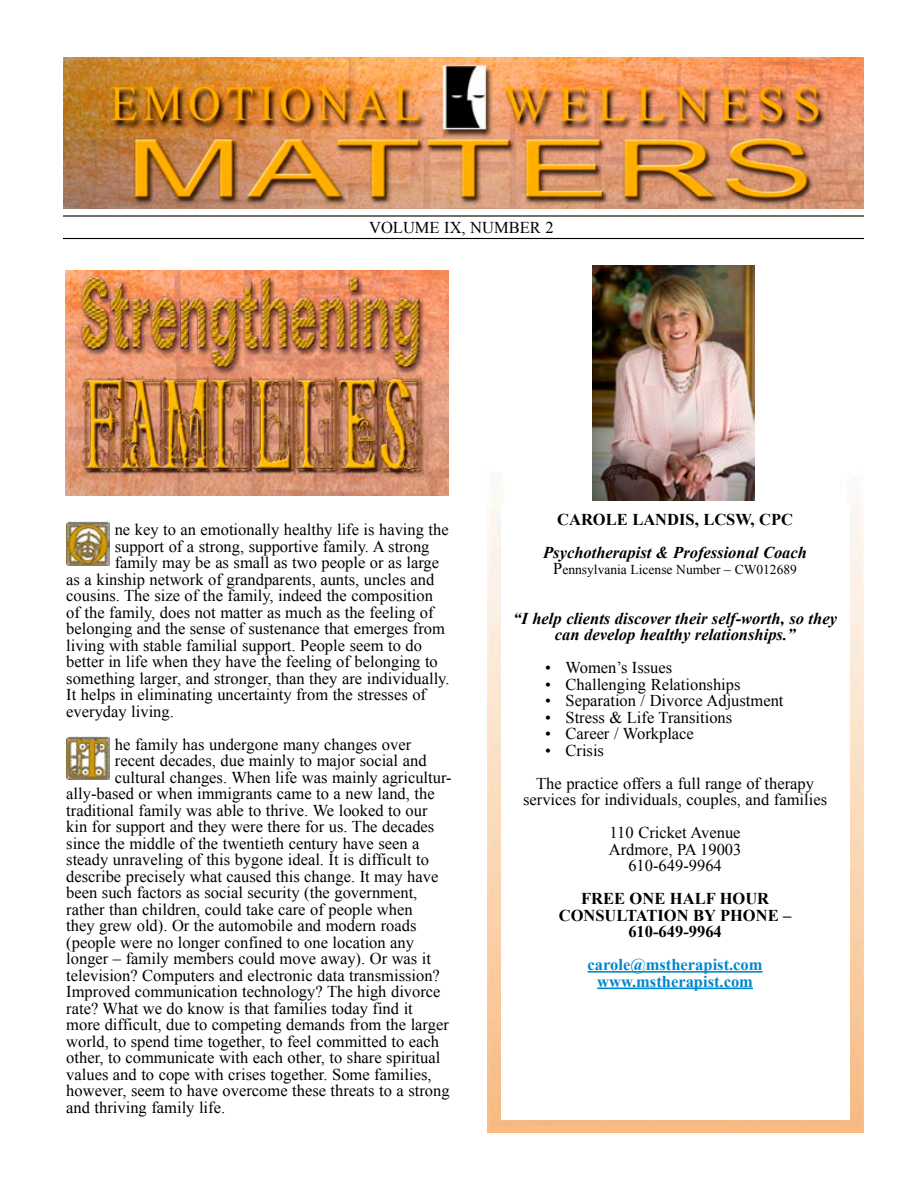
<style>
.page{position:relative;width:918px;height:1188px;background:#fff}
.page>*{position:absolute;margin:0;border:0;box-sizing:border-box;transform-origin:0 0}
.t1{font:16.5px/33px "Times New Roman";color:#000;text-align:center}
.t2{font:italic 700 16.5px/16.5px "Times New Roman";color:#000;text-align:center}
.t3{font:700 16.5px/16.5px "Times New Roman";color:#000;text-align:center}
.t4{font:700 16.5px/16.5px "Times New Roman";color:#0087cc;text-align:center}
.t5{font:13.5px "Times New Roman";color:#000}
.s1{font-size:16.5px}
</style>
<div class="page">
<div style="left:488px;top:466px;width:376px;height:666px;background:linear-gradient(to bottom,#fffefe,#ffba7e)"></div>
<img style="left:490px;top:466px;width:371px;height:661px">
<img style="left:63px;top:57px;width:801px;height:152px">
<hr style="left:63px;top:215px;width:801px;height:2px;background:#000">
<hr style="left:63px;top:238px;width:801px;height:1px;background:#000">
<img style="left:66px;top:270px;width:382px;height:225px">
<div style="left:65px;top:522px;width:45px;height:46px;background:linear-gradient(to right,#fff,#fff)"></div>
<img style="left:66px;top:522px;width:43px;height:43px">
<img style="left:66px;top:737px;width:43px;height:43px">
<div style="left:501px;top:503px;width:348px;height:616px;background:#fff"></div>
<hr style="left:588px;top:971px;width:175px;height:2px;background:#0087cc">
<hr style="left:597px;top:988px;width:156px;height:1px;background:#0087cc">
<img style="left:592px;top:266px;width:162px;height:234px">
<p class="t1" style="left:369px;top:211px;width:186px">VOLUME IX, NUMBER 2</p>
<p class="t1" style="left:115px;top:513px;width:336px">ne key to an emotionally healthy life is having the</p>
<p class="t1" style="left:115px;top:529px;width:316px">support of a strong, supportive family. A strong</p>
<p class="t1" style="left:115px;top:546px;width:326px">family may be as small as two people or as large</p>
<p class="t1" style="left:66px;top:562px;width:370px">as a kinship network of grandparents, aunts, uncles and</p>
<p class="t1" style="left:66px;top:579px;width:368px">cousins. The size of the family, indeed the composition</p>
<p class="t1" style="left:66px;top:595px;width:369px">of the family, does not matter as much as the feeling of</p>
<p class="t1" style="left:66px;top:612px;width:380px">belonging and the sense of sustenance that emerges from</p>
<p class="t1" style="left:66px;top:628px;width:357px">living with stable familial support. People seem to do</p>
<p class="t1" style="left:66px;top:645px;width:373px">better in life when they have the feeling of belonging to</p>
<p class="t1" style="left:66px;top:661px;width:385px">something larger, and stronger, than they are individually.</p>
<p class="t1" style="left:66px;top:678px;width:361px">It helps in eliminating uncertainty from the stresses of</p>
<p class="t1" style="left:66px;top:694px;width:109px">everyday living.</p>
<p class="t1" style="left:115px;top:727px;width:298px">he family has undergone many changes over</p>
<p class="t1" style="left:115px;top:744px;width:313px">recent decades, due mainly to major social and</p>
<p class="t1" style="left:115px;top:760px;width:338px">cultural changes. When life was mainly agricultur-</p>
<p class="t1" style="left:66px;top:777px;width:370px">ally-based or when immigrants came to a new land, the</p>
<p class="t1" style="left:66px;top:793px;width:363px">traditional family was able to thrive. We looked to our</p>
<p class="t1" style="left:66px;top:810px;width:370px">kin for support and they were there for us. The decades</p>
<p class="t1" style="left:66px;top:826px;width:355px">since the middle of the twentieth century have seen a</p>
<p class="t1" style="left:66px;top:843px;width:364px">steady unraveling of this bygone ideal. It is difficult to</p>
<p class="t1" style="left:66px;top:859px;width:374px">describe precisely what caused this change. It may have</p>
<p class="t1" style="left:66px;top:876px;width:353px">been such factors as social security (the government,</p>
<p class="t1" style="left:66px;top:892px;width:348px">rather than children, could take care of people when</p>
<p class="t1" style="left:66px;top:909px;width:352px">they grew old). Or the automobile and modern roads</p>
<p class="t1" style="left:66px;top:925px;width:349px">(people were no longer confined to one location any</p>
<p class="t1" style="left:66px;top:942px;width:366px">longer – family members could move away). Or was it</p>
<p class="t1" style="left:66px;top:958px;width:375px">television? Computers and electronic data transmission?</p>
<p class="t1" style="left:66px;top:975px;width:376px">Improved communication technology? The high divorce</p>
<p class="t1" style="left:66px;top:991px;width:348px">rate? What we do know is that families today find it</p>
<p class="t1" style="left:66px;top:1008px;width:384px">more difficult, due to competing demands from the larger</p>
<p class="t1" style="left:66px;top:1024px;width:374px">world, to spend time together, to feel committed to each</p>
<p class="t1" style="left:66px;top:1041px;width:376px">other, to communicate with each other, to share spiritual</p>
<p class="t1" style="left:66px;top:1057px;width:367px">values and to cope with crises together. Some families,</p>
<p class="t1" style="left:66px;top:1074px;width:385px">however, seem to have overcome these threats to a strong</p>
<p class="t1" style="left:66px;top:1090px;width:160px">and thriving family life.</p>
<p class="t3" style="left:557px;top:510px;width:237px">CAROLE LANDIS, LCSW, CPC</p>
<p class="t2" style="left:543px;top:543px;width:265px">Psychotherapist &amp; Professional Coach</p>
<p class="t5" style="left:553px;top:560px;width:245px"><span class="s1">P</span>ennsylvania License Number – CW012689</p>
<p class="t2" style="left:513px;top:609px;width:325px">“I help clients discover their self-worth, so they can develop healthy relationships.”</p>
<p class="t1" style="left:545px;top:651px;width:129px">• Women’s Issues</p>
<p class="t1" style="left:545px;top:667px;width:197px">• Challenging Relationships</p>
<p class="t1" style="left:545px;top:684px;width:240px">• Separation / Divorce Adjustment</p>
<p class="t1" style="left:545px;top:700px;width:188px">• Stress &amp; Life Transitions</p>
<p class="t1" style="left:545px;top:717px;width:150px">• Career / Workplace</p>
<p class="t1" style="left:536px;top:733px;width:279px;text-align:left;text-indent:9px">• Crisis<br>The practice offers a full range of therapy</p>
<p class="t1" style="left:523px;top:783px;width:306px">services for individuals, couples, and families<br>110 Cricket Avenue</p>
<p class="t1" style="left:609px;top:841px;width:134px;line-height:16.5px">Ardmore, PA 19003<br>610-649-9964</p>
<p class="t3" style="left:559px;top:890px;width:234px">FREE ONE HALF HOUR<br>CONSULTATION BY PHONE –<br>610-649-9964</p>
<p class="t4" style="left:588px;top:956px;width:176px">carole@mstherapist.com www.mstherapist.com</p>
</div>
